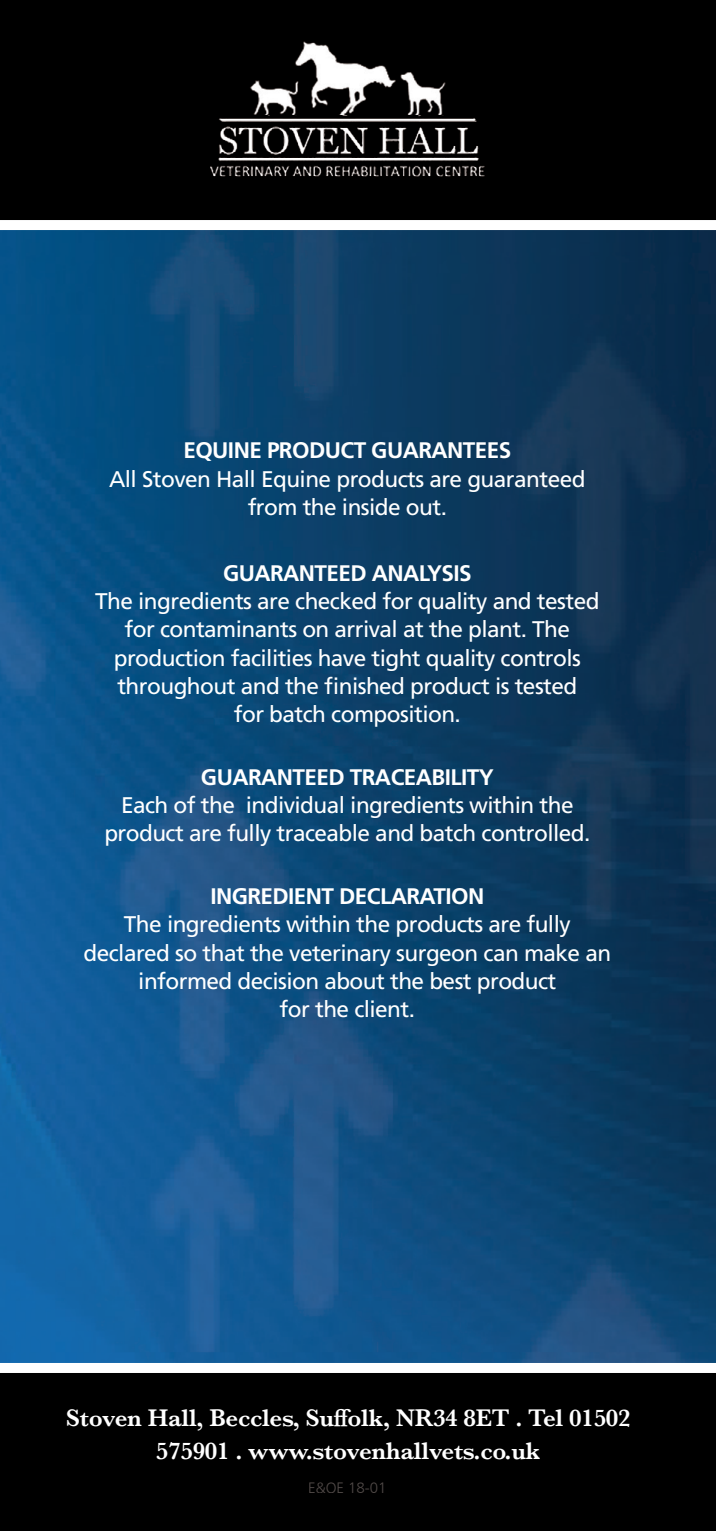
<style>
.page{position:relative;width:716px;height:1531px;background:#fff}
.page>*{position:absolute;margin:0;border:0;box-sizing:border-box;transform-origin:0 0}
.t1{font:600 25px/33px "Baskerville";letter-spacing:-.01em;color:#fff;text-align:center}
.t2{font:22.75px/28.2px "Frutiger LT Com";letter-spacing:-.025em;color:#fff;text-align:center}
.t3{font:700 22.5px "Frutiger LT Com";letter-spacing:-.025em;color:#fff}
.t4{font:300 15px "Frutiger LT Com";color:#504947}
</style>
<div class="page">
<div style="left:0;top:0;width:716px;height:225px;background:#000"></div>
<div style="left:0;top:1368px;width:716px;height:163px;background:#000"></div>
<img style="left:250px;top:41px;width:196px;height:75px">
<img style="left:211px;top:116px;width:273px;height:61px">
<img style="left:0;top:230px;width:716px;height:1133px">
<div style="left:0;top:220px;width:716px;height:10px;background:#fff"></div>
<div style="left:0;top:1363px;width:716px;height:10px;background:#fff"></div>
<p class="t3" style="left:183px;top:437px;width:329px">EQUINE PRODUCT GUARANTEES</p>
<p class="t2" style="left:109px;top:464px;width:478px">All Stoven Hall Equine products are guaranteed from the inside out.</p>
<p class="t3" style="left:223px;top:559px;width:250px">GUARANTEED ANALYSIS</p>
<p class="t2" style="left:95px;top:587px;width:506px">The ingredients are checked for quality and tested for contaminants on arrival at the plant. The production facilities have tight quality controls throughout and the finished product is tested<br>for batch composition.</p>
<p class="t3" style="left:201px;top:763px;width:294px">GUARANTEED TRACEABILITY</p>
<p class="t2" style="left:104px;top:791px;width:487px">Each of the individual ingredients within the product are fully traceable and batch controlled.</p>
<p class="t3" style="left:210px;top:882px;width:275px">INGREDIENT DECLARATION</p>
<p class="t2" style="left:83px;top:910px;width:529px">The ingredients within the products are fully declared so that the veterinary surgeon can make an informed decision about the best product<br>for the client.</p>
<p class="t1" style="left:66px;top:1401px;width:566px">Stoven Hall, Beccles, Suffolk, NR34 8ET . Tel 01502<br>575901 . www.stovenhallvets.co.uk</p>
<p class="t4" style="left:308px;top:1478px;width:80px">E&amp;OE 18-01</p>
</div>
